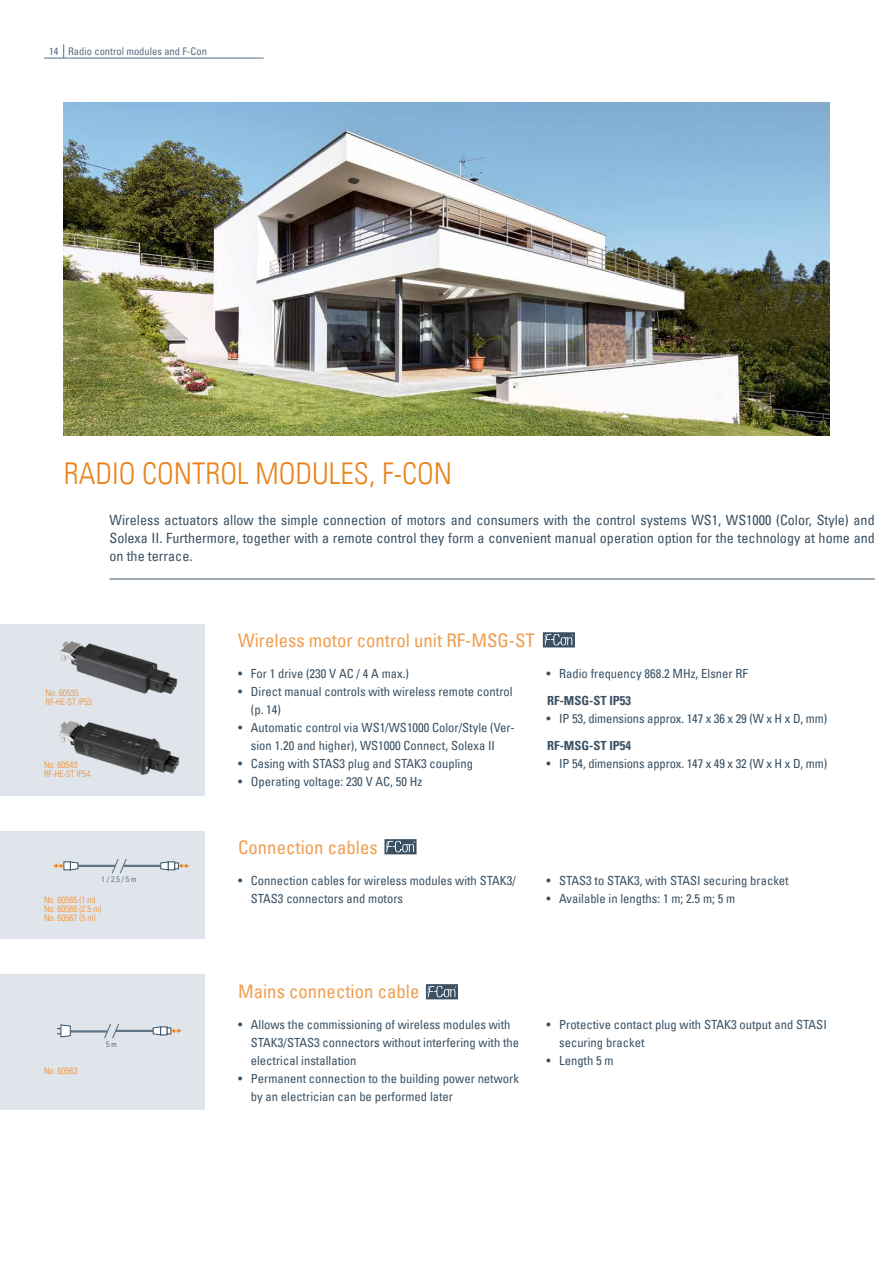
<style>
.page{position:relative;width:893px;height:1263px;background:#fff}
.page>*{position:absolute;margin:0;border:0;box-sizing:border-box;transform-origin:0 0}
.t1{font:30px "Univers Com 47 Light Cond";color:#e9841d}
.t2{font:condensed 18.75px "Univers Com 57";color:#ef9e51}
.t3{font:condensed 14.1px/18px "Univers Com 57";color:#3a5164;text-align:justify}
.t4{font:condensed 12.6px/18px "Univers Com 57";color:#3a5164}
.t5{font:12.6px "Univers Com 67 Bold Cond";color:#3a5164}
.t6{font:condensed 10.5px "Univers Com 57";color:#586d81}
.t7{font:9px/9px "Univers Com 47 Light Cond";color:#eb8e31}
.t8{font:7.8px "Univers Com 47 Light Cond";color:#3a5164}
</style>
<div class="page">
<svg style="left:63px;top:44px;width:1px;height:14px"></svg>
<hr style="left:44px;top:58px;width:220px;height:1px;background:#586d81">
<img style="left:64px;top:102px;width:765px;height:333px">
<hr style="left:109px;top:579px;width:766px;height:1px;background:#3a5164">
<div style="left:0;top:624px;width:204px;height:171px;background:#e0e5eb"></div>
<svg style="left:542px;top:632px;width:33px;height:16px"></svg>
<img style="left:60px;top:641px;width:118px;height:53px">
<img style="left:59px;top:721px;width:121px;height:54px">
<div style="left:0;top:831px;width:204px;height:107px;background:#e0e5eb"></div>
<div style="left:0;top:974px;width:204px;height:135px;background:#e0e5eb"></div>
<svg style="left:71px;top:861px;width:8px;height:9px"></svg>
<div style="left:64px;top:861px;width:7px;height:9px;background:#fff;border:1px solid #3a5164"></div>
<hr style="left:123px;top:865px;width:38px;height:2px;background:#607587">
<hr style="left:78px;top:865px;width:37px;height:2px;background:#607587">
<svg style="left:160px;top:861px;width:29px;height:9px"></svg>
<svg style="left:111px;top:859px;width:17px;height:15px"></svg>
<svg style="left:53px;top:864px;width:11px;height:4px"></svg>
<hr style="left:116px;top:1030px;width:37px;height:2px;background:#607587">
<hr style="left:70px;top:1030px;width:38px;height:2px;background:#607587">
<svg style="left:57px;top:1024px;width:14px;height:13px"></svg>
<svg style="left:153px;top:1026px;width:7px;height:9px"></svg>
<div style="left:160px;top:1026px;width:7px;height:9px;background:#fff;border:1px solid #3a5164"></div>
<svg style="left:167px;top:1028px;width:15px;height:6px"></svg>
<svg style="left:103px;top:1024px;width:17px;height:15px"></svg>
<svg style="left:384px;top:839px;width:33px;height:16px"></svg>
<svg style="left:425px;top:984px;width:33px;height:16px"></svg>
<p class="t6" style="left:49px;top:44px;width:11px">14</p>
<p class="t6" style="left:68px;top:44px;width:140px">Radio control modules and F-Con</p>
<h1 class="t1" style="left:64px;top:455px;width:390px">RADIO CONTROL MODULES, F-CON</h1>
<p class="t3" style="left:109px;top:511px;width:767px">Wireless actuators allow the simple connection of motors and consumers with the control systems WS1, WS1000 (Color, Style) and Solexa II. Furthermore, together with a remote control they form a convenient manual operation option for the technology at home and on the terrace.</p>
<h2 class="t2" style="left:238px;top:628px;width:298px">Wireless motor control unit RF-MSG-ST</h2>
<p class="t4" style="left:238px;top:664px;width:172px">• For 1 drive (230 V AC / 4 A max.)</p>
<p class="t4" style="left:251px;top:682px;width:263px;text-indent:-13px">• Direct manual controls with wireless remote control (p. 14)</p>
<p class="t4" style="left:238px;top:718px;width:278px;text-align:center">• Automatic control via WS1/WS1000 Color/Style (Ver&shy;sion 1.20 and higher), WS1000 Connect, Solexa II</p>
<p class="t4" style="left:238px;top:754px;width:236px">• Casing with STAS3 plug and STAK3 coupling</p>
<p class="t4" style="left:238px;top:772px;width:186px">• Operating voltage: 230 V AC, 50 Hz</p>
<p class="t4" style="left:546px;top:664px;width:203px">• Radio frequency 868.2 MHz, Elsner RF</p>
<p class="t5" style="left:547px;top:693px;width:85px">RF-MSG-ST IP53</p>
<p class="t4" style="left:546px;top:709px;width:282px">• IP 53, dimensions approx. 147 x 36 x 29 (W x H x D, mm)</p>
<p class="t5" style="left:547px;top:738px;width:85px">RF-MSG-ST IP54</p>
<p class="t7" style="left:46px;top:688px;width:48px">No. 60535<br>RF-HE-ST IP53</p>
<p class="t7" style="left:44px;top:760px;width:35px">No. 60543</p>
<p class="t4" style="left:546px;top:754px;width:282px">• IP 54, dimensions approx. 147 x 49 x 32 (W x H x D, mm)</p>
<p class="t7" style="left:44px;top:769px;width:48px">RF-HE-ST IP54</p>
<p class="t8" style="left:102px;top:875px;width:36px">1 / 2,5 / 5 m</p>
<p class="t7" style="left:44px;top:895px;width:59px">No. 60565 (1 m)<br>No. 60566 (2.5 m)<br>No. 60567 (5 m)</p>
<p class="t7" style="left:44px;top:1066px;width:35px">No. 60563</p>
<p class="t8" style="left:106px;top:1040px;width:12px">5 m</p>
<h2 class="t2" style="left:238px;top:835px;width:141px">Connection cables</h2>
<p class="t4" style="left:251px;top:871px;width:267px;text-indent:-13px">• Connection cables for wireless modules with STAK3/<br>STAS3 connectors and motors</p>
<p class="t4" style="left:546px;top:871px;width:244px">• STAS3 to STAK3, with STASI securing bracket</p>
<p class="t4" style="left:546px;top:889px;width:190px">• Available in lengths: 1 m; 2.5 m; 5 m</p>
<h2 class="t2" style="left:238px;top:979px;width:183px">Mains connection cable</h2>
<p class="t4" style="left:251px;top:1015px;width:270px;text-indent:-13px">• Allows the commissioning of wireless modules with<br>STAK3/STAS3 connectors without interfering with the electrical installation</p>
<p class="t4" style="left:251px;top:1069px;width:270px;text-indent:-13px">• Permanent connection to the building power network by an electrician can be performed later</p>
<p class="t4" style="left:559px;top:1015px;width:269px;text-indent:-13px">• Protective contact plug with STAK3 output and STASI securing bracket</p>
<p class="t4" style="left:546px;top:1051px;width:69px">• Length 5 m</p>
</div>
